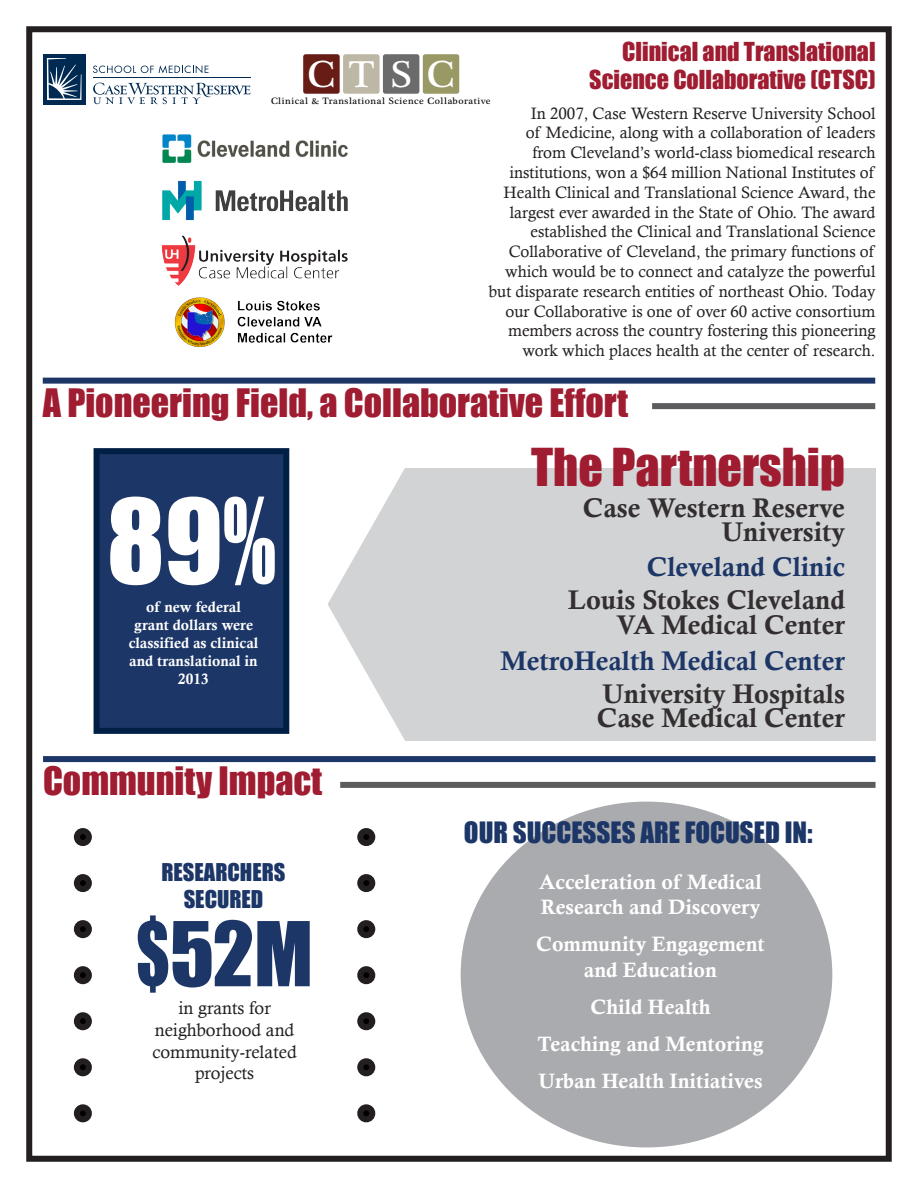
<style>
.page{position:relative;width:918px;height:1188px;background:#fff}
.page>*{position:absolute;margin:0;border:0;box-sizing:border-box;transform-origin:0 0}
.t1{font:108px "Impact";color:#fff}
.t2{font:82.5px "Impact";color:#1c3667;scale:.75 1}
.t3{font:48px "Impact";color:#9f1c31}
.t4{font:38.25px "Plantagenet Cherokee";color:#fff;scale:1.04 1}
.t5{font:36px "Impact";color:#9f1c31}
.t6{font:27px "Calis MT Bol";color:#332e30}
.t7{font:27px "Calis MT Bol";color:#1c3667}
.t8{font:27px "Impact";color:#1c3667}
.t9{font:24px "Impact";color:#9f1c31}
.t10{font:22.5px/27px "Impact";color:#1c3667;text-align:center}
.t11{font:20.85px/25.2px "Calis MT Bol";color:#fff}
.t12{font:18px/21.6px "Calisto";color:#231f20;text-align:center}
.t13{font:16.5px/19.8px "Calisto";color:#231f20;text-align:right}
.t14{font:15px/18px "Calis MT Bol";color:#fff;text-align:center}
.t15{font:9.45px "Plantagenet Cherokee";letter-spacing:.05em;color:#040503;scale:1.04 1}
</style>
<div class="page">
<div style="left:26px;top:26px;width:866px;height:1136px;border:6px solid #231f20"></div>
<div style="left:43px;top:378px;width:832px;height:6px;background:#1c3667"></div>
<div style="left:652px;top:403px;width:223px;height:6px;background:#5c5c5f"></div>
<div style="left:43px;top:756px;width:833px;height:6px;background:#1c3667"></div>
<div style="left:94px;top:448px;width:195px;height:286px;background:#1c3667;border:6px solid #001f44"></div>
<svg style="left:328px;top:468px;width:77px;height:272px"></svg>
<div style="left:405px;top:468px;width:471px;height:273px;background:#d2d3d5"></div>
<div style="left:340px;top:782px;width:536px;height:6px;background:#5c5c5f"></div>
<div style="left:77px;top:831px;width:12px;height:12px;background:#000;border-radius:50%"></div>
<div style="left:74px;top:828px;width:18px;height:18px;border:6px solid #231f20;border-radius:50%"></div>
<div style="left:77px;top:1015px;width:12px;height:12px;background:#000;border-radius:50%"></div>
<div style="left:74px;top:1012px;width:18px;height:18px;border:6px solid #231f20;border-radius:50%"></div>
<div style="left:77px;top:923px;width:12px;height:12px;background:#000;border-radius:50%"></div>
<div style="left:74px;top:920px;width:18px;height:18px;border:6px solid #231f20;border-radius:50%"></div>
<div style="left:77px;top:877px;width:12px;height:12px;background:#000;border-radius:50%"></div>
<div style="left:74px;top:874px;width:18px;height:18px;border:6px solid #231f20;border-radius:50%"></div>
<div style="left:77px;top:1061px;width:12px;height:12px;background:#000;border-radius:50%"></div>
<div style="left:74px;top:1058px;width:18px;height:18px;border:6px solid #231f20;border-radius:50%"></div>
<div style="left:77px;top:969px;width:12px;height:12px;background:#000;border-radius:50%"></div>
<div style="left:74px;top:966px;width:18px;height:18px;border:6px solid #231f20;border-radius:50%"></div>
<div style="left:77px;top:1107px;width:12px;height:12px;background:#000;border-radius:50%"></div>
<div style="left:74px;top:1104px;width:18px;height:18px;border:6px solid #231f20;border-radius:50%"></div>
<div style="left:360px;top:831px;width:12px;height:12px;background:#000;border-radius:50%"></div>
<div style="left:357px;top:828px;width:18px;height:18px;border:6px solid #231f20;border-radius:50%"></div>
<div style="left:360px;top:1015px;width:12px;height:12px;background:#000;border-radius:50%"></div>
<div style="left:357px;top:1012px;width:18px;height:18px;border:6px solid #231f20;border-radius:50%"></div>
<div style="left:360px;top:923px;width:12px;height:12px;background:#000;border-radius:50%"></div>
<div style="left:357px;top:920px;width:18px;height:18px;border:6px solid #231f20;border-radius:50%"></div>
<div style="left:360px;top:877px;width:12px;height:12px;background:#000;border-radius:50%"></div>
<div style="left:357px;top:874px;width:18px;height:18px;border:6px solid #231f20;border-radius:50%"></div>
<div style="left:360px;top:1061px;width:12px;height:12px;background:#000;border-radius:50%"></div>
<div style="left:357px;top:1058px;width:18px;height:18px;border:6px solid #231f20;border-radius:50%"></div>
<div style="left:360px;top:969px;width:12px;height:12px;background:#000;border-radius:50%"></div>
<div style="left:357px;top:966px;width:18px;height:18px;border:6px solid #231f20;border-radius:50%"></div>
<div style="left:360px;top:1107px;width:12px;height:12px;background:#000;border-radius:50%"></div>
<div style="left:357px;top:1104px;width:18px;height:18px;border:6px solid #231f20;border-radius:50%"></div>
<div style="left:461px;top:802px;width:371px;height:345px;background:#aaabaf;border-radius:50%"></div>
<img style="left:162px;top:134px;width:186px;height:214px">
<div style="left:303px;top:54px;width:37px;height:40px;background:#671c16;border-radius:2px"></div>
<div style="left:343px;top:54px;width:37px;height:40px;background:#bdb8a5;border-radius:2px"></div>
<div style="left:423px;top:54px;width:36px;height:40px;background:#989965;border-radius:2px"></div>
<div style="left:383px;top:54px;width:36px;height:40px;background:#6b6b6b;border-radius:2px"></div>
<svg style="left:93px;top:65px;width:116px;height:8px"></svg>
<svg style="left:93px;top:83px;width:158px;height:21px"></svg>
<hr style="left:93px;top:78px;width:157px;height:1px;background:#002a51">
<div style="left:43px;top:54px;width:43px;height:50px;background:#002a51"></div>
<svg style="left:47px;top:58px;width:34px;height:42px"></svg>
<p class="t4" style="left:308px;top:51px;width:143px">C T S C</p>
<p class="t15" style="left:271px;top:95px;width:213px">Clinical &amp; Translational Science Collaborative</p>
<p class="t9" style="left:622px;top:33px;width:255px">Clinical and Translational</p>
<p class="t9" style="left:589px;top:61px;width:288px">Science Collaborative (CTSC)</p>
<p class="t13" style="left:489px;top:103px;width:388px">In 2007, Case Western Reserve University School<br>of Medicine, along with a collaboration of leaders from Cleveland’s world-class biomedical research institutions, won a $64 million National Institutes of Health Clinical and Translational Science Award, the largest ever awarded in the State of Ohio. The award established the Clinical and Translational Science Collaborative of Cleveland, the primary functions of which would be to connect and catalyze the powerful but disparate research entities of northeast Ohio. Today our Collaborative is one of over 60 active consortium members across the country fostering this pioneering work which places health at the center of research.</p>
<p class="t5" style="left:43px;top:375px;width:587px">A Pioneering Field, a Collaborative Effort</p>
<p class="t1" style="left:107px;top:457px;width:171px">89%</p>
<p class="t14" style="left:129px;top:598px;width:131px">of new federal grant dollars were classified as clinical and translational in<br>2013</p>
<p class="t5" style="left:43px;top:753px;width:281px">Community Impact</p>
<p class="t10" style="left:161px;top:859px;width:126px">RESEARCHERS<br>SECURED</p>
<p class="t2" style="left:136px;top:890px;width:238px">$52M</p>
<p class="t12" style="left:152px;top:997px;width:146px">in grants for neighborhood and community-related projects</p>
<p class="t3" style="left:531px;top:430px;width:315px">The Partnership</p>
<p class="t6" style="left:583px;top:493px;width:264px">Case Western Reserve</p>
<p class="t6" style="left:722px;top:517px;width:125px">University</p>
<p class="t7" style="left:647px;top:551px;width:200px">Cleveland Clinic</p>
<p class="t6" style="left:568px;top:584px;width:278px">Louis Stokes Cleveland</p>
<p class="t6" style="left:617px;top:610px;width:230px">VA Medical Center</p>
<p class="t7" style="left:500px;top:646px;width:346px">MetroHealth Medical Center</p>
<p class="t6" style="left:603px;top:679px;width:244px">University Hospitals</p>
<p class="t6" style="left:597px;top:703px;width:250px">Case Medical Center</p>
<p class="t8" style="left:464px;top:812px;width:350px">OUR SUCCESSES ARE FOCUSED IN:</p>
<p class="t11" style="left:539px;top:869px;width:224px">Acceleration of Medical<br>Research and Discovery</p>
<p class="t11" style="left:536px;top:932px;width:230px;text-align:center">Community Engagement and Education</p>
<p class="t11" style="left:591px;top:994px;width:121px">Child Health</p>
<p class="t11" style="left:537px;top:1031px;width:228px">Teaching and Mentoring</p>
<p class="t11" style="left:538px;top:1069px;width:226px">Urban Health Initiatives</p>
</div>
